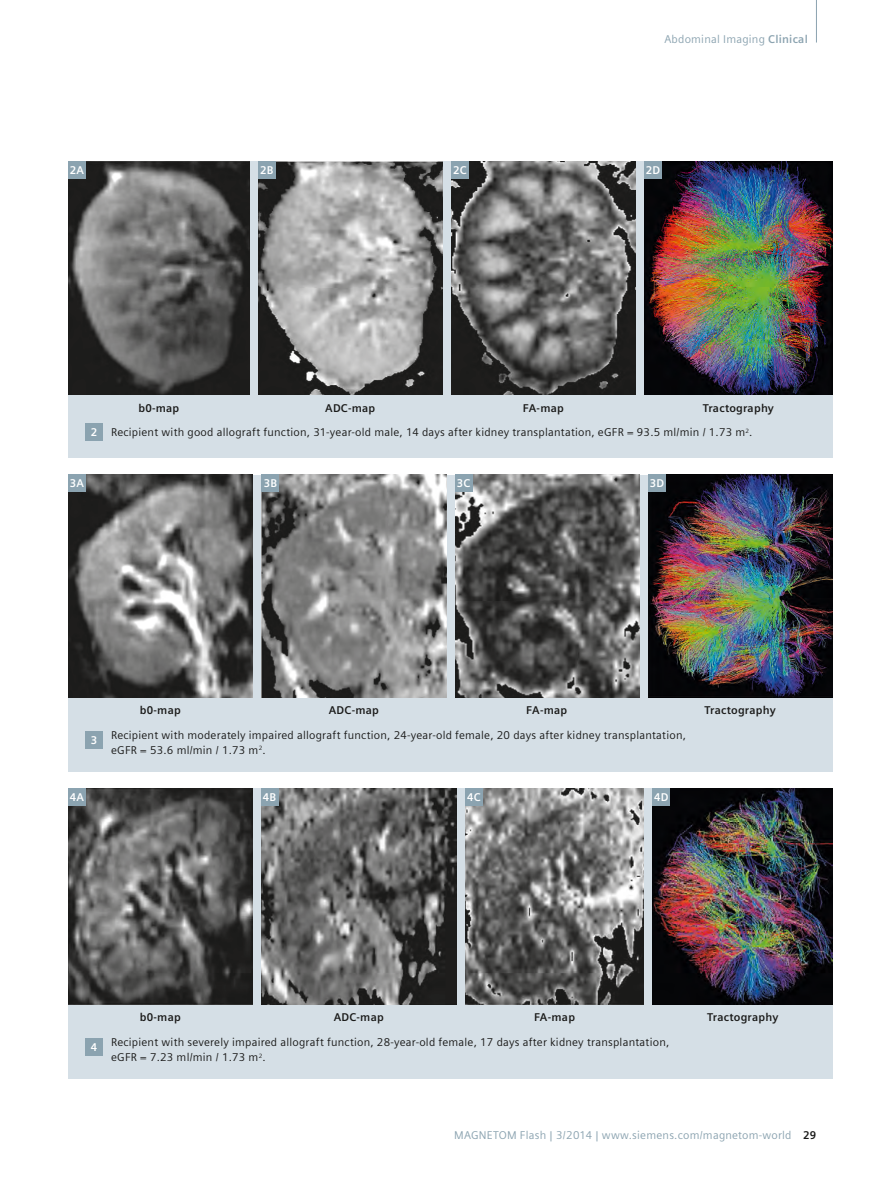
<style>
.page{position:relative;width:893px;height:1191px;background:#fff}
.page>*{position:absolute;margin:0;border:0;box-sizing:border-box;transform-origin:0 0}
.t1{font:11.25px/14.9px "Siemens Sans";letter-spacing:.02em;color:#1a1a19}
.t2{font:700 11.25px "Siemens Sans";letter-spacing:.02em;color:#1a1a19}
.t3{font:11.25px "Siemens Sans";letter-spacing:.02em;color:#8ba3b0}
.t4{font:700 11.25px "Siemens Sans";letter-spacing:.02em;color:#fff}
.s1{font-weight:700}
.s2{font-weight:700;color:#1a1a19}
</style>
<div class="page">
<hr style="left:816px;top:0;width:1px;height:43px;background:#8ba3b0">
<div style="left:69px;top:788px;width:764px;height:290px;background:#d5dfe6"></div>
<img style="left:69px;top:788px;width:183px;height:216px">
<img style="left:261px;top:788px;width:195px;height:216px">
<img style="left:465px;top:788px;width:179px;height:216px">
<img style="left:653px;top:788px;width:180px;height:216px">
<div style="left:86px;top:1038px;width:17px;height:17px;background:#8ba3b0"></div>
<div style="left:69px;top:788px;width:17px;height:17px;background:#8ba3b0"></div>
<div style="left:261px;top:788px;width:17px;height:17px;background:#8ba3b0"></div>
<div style="left:465px;top:788px;width:17px;height:17px;background:#8ba3b0"></div>
<div style="left:653px;top:788px;width:17px;height:17px;background:#8ba3b0"></div>
<div style="left:69px;top:162px;width:764px;height:296px;background:#d5dfe6"></div>
<img style="left:644px;top:162px;width:189px;height:233px">
<img style="left:69px;top:162px;width:180px;height:233px">
<img style="left:258px;top:162px;width:184px;height:233px">
<img style="left:451px;top:162px;width:184px;height:233px">
<div style="left:69px;top:162px;width:17px;height:17px;background:#8ba3b0"></div>
<div style="left:258px;top:162px;width:17px;height:17px;background:#8ba3b0"></div>
<div style="left:451px;top:162px;width:17px;height:17px;background:#8ba3b0"></div>
<div style="left:644px;top:162px;width:17px;height:17px;background:#8ba3b0"></div>
<div style="left:86px;top:423px;width:17px;height:17px;background:#8ba3b0"></div>
<div style="left:69px;top:475px;width:764px;height:296px;background:#d5dfe6"></div>
<img style="left:69px;top:475px;width:184px;height:222px">
<img style="left:262px;top:475px;width:184px;height:222px">
<img style="left:648px;top:475px;width:185px;height:222px">
<div style="left:86px;top:731px;width:17px;height:17px;background:#8ba3b0"></div>
<img style="left:455px;top:475px;width:184px;height:222px">
<div style="left:69px;top:475px;width:17px;height:17px;background:#8ba3b0"></div>
<div style="left:262px;top:475px;width:17px;height:17px;background:#8ba3b0"></div>
<div style="left:455px;top:475px;width:17px;height:17px;background:#8ba3b0"></div>
<div style="left:648px;top:475px;width:18px;height:17px;background:#8ba3b0"></div>
<p class="t3" style="left:664px;top:32px;width:145px">Abdominal Imaging <span class="s1">Clinical</span></p>
<p class="t4" style="left:70px;top:164px;width:16px">2A</p>
<p class="t4" style="left:260px;top:164px;width:15px">2B</p>
<p class="t4" style="left:453px;top:164px;width:15px">2C</p>
<p class="t4" style="left:646px;top:164px;width:16px">2D</p>
<p class="t4" style="left:91px;top:426px;width:8px">2</p>
<p class="t2" style="left:138px;top:401px;width:42px">b0-map</p>
<p class="t2" style="left:325px;top:401px;width:52px">ADC-map</p>
<p class="t2" style="left:523px;top:401px;width:42px">FA-map</p>
<p class="t2" style="left:703px;top:401px;width:73px">Tractography</p>
<p class="t1" style="left:111px;top:425px;width:643px">Recipient with good allograft function, 31-year-old male, 14 days after kidney transplantation, eGFR = 93.5 ml/min / 1.73 m<sup>2</sup>.</p>
<p class="t4" style="left:70px;top:477px;width:16px">3A</p>
<p class="t4" style="left:264px;top:477px;width:15px">3B</p>
<p class="t4" style="left:457px;top:477px;width:15px">3C</p>
<p class="t4" style="left:650px;top:477px;width:16px">3D</p>
<p class="t4" style="left:91px;top:733px;width:8px">3</p>
<p class="t2" style="left:140px;top:704px;width:42px">b0-map</p>
<p class="t2" style="left:329px;top:704px;width:52px">ADC-map</p>
<p class="t2" style="left:526px;top:704px;width:42px">FA-map</p>
<p class="t2" style="left:705px;top:704px;width:73px">Tractography</p>
<p class="t1" style="left:111px;top:727px;width:576px">Recipient with moderately impaired allograft function, 24-year-old female, 20 days after kidney transplantation, eGFR = 53.6 ml/min / 1.73 m<sup>2</sup>.</p>
<p class="t4" style="left:70px;top:790px;width:16px">4A</p>
<p class="t4" style="left:263px;top:790px;width:15px">4B</p>
<p class="t4" style="left:467px;top:790px;width:15px">4C</p>
<p class="t4" style="left:654px;top:790px;width:16px">4D</p>
<p class="t4" style="left:91px;top:1040px;width:8px">4</p>
<p class="t2" style="left:140px;top:1011px;width:42px">b0-map</p>
<p class="t2" style="left:334px;top:1011px;width:52px">ADC-map</p>
<p class="t2" style="left:534px;top:1011px;width:42px">FA-map</p>
<p class="t2" style="left:707px;top:1011px;width:73px">Tractography</p>
<p class="t1" style="left:111px;top:1035px;width:560px">Recipient with severely impaired allograft function, 28-year-old female, 17 days after kidney transplantation, eGFR = 7.23 ml/min / 1.73 m<sup>2</sup>.</p>
<p class="t3" style="left:454px;top:1129px;width:364px">MAGNETOM Flash | 3/2014 | www.siemens.com/magnetom-world <span class="s2">29</span></p>
</div>
